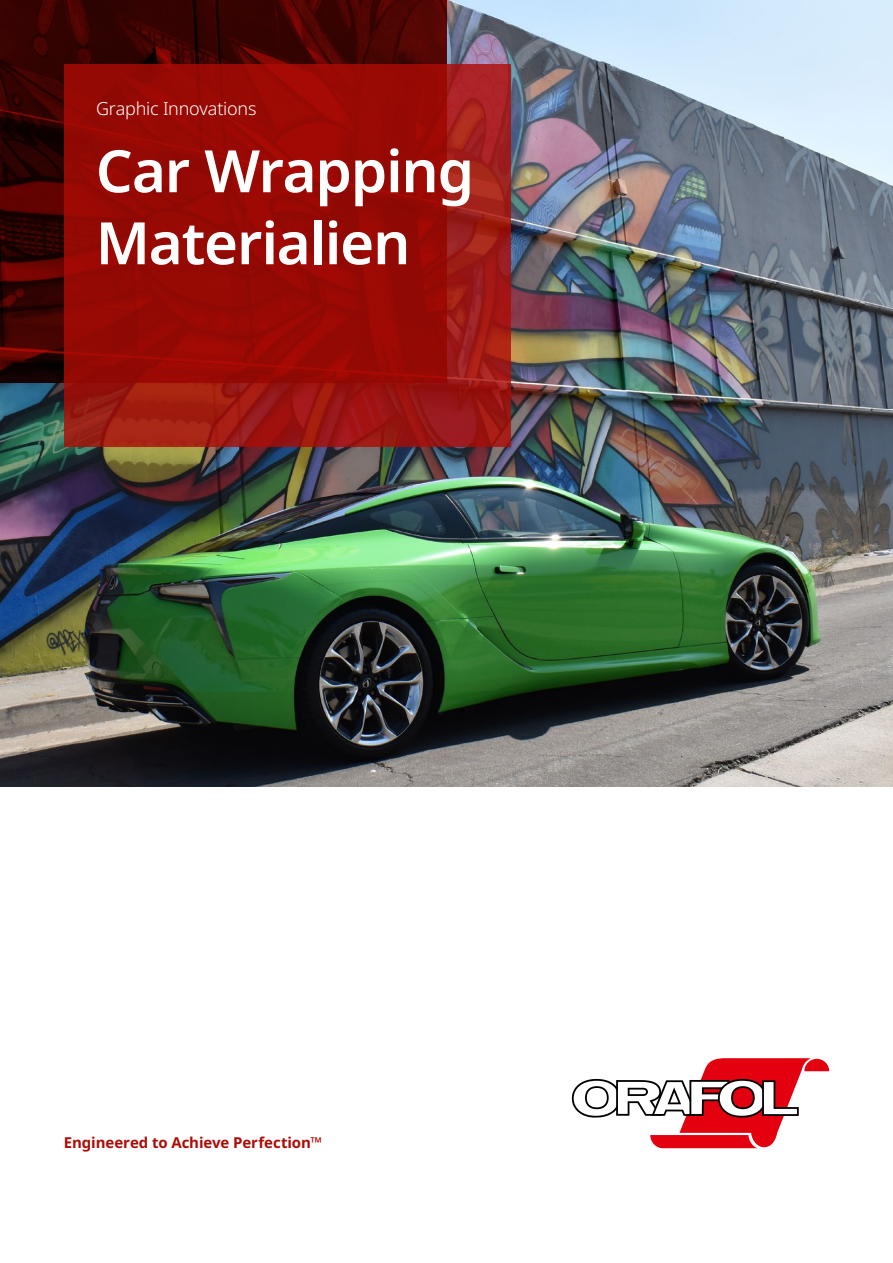
<style>
.page{position:relative;width:893px;height:1263px;background:#fff}
.page>*{position:absolute;margin:0;border:0;box-sizing:border-box;transform-origin:0 0}
.Brochure_Title{font:600 58.5px/72px "Noto Sans";letter-spacing:-.025em;color:#fff}
.Division_Name{font:300 18px "Noto Sans";letter-spacing:-.015em;color:#fff}
.Division_Tagline{font:700 15px "Noto Sans";letter-spacing:-.005em;color:#ae0b05}
</style>
<div class="page">
<img style="left:0;top:0;width:893px;height:787px">
<svg style="left:572px;top:1058px;width:257px;height:91px"></svg>
<svg style="left:0;top:0;width:446px;height:383px;background:#3a0301"></svg>
<svg style="left:64px;top:64px;width:446px;height:382px;background:#990e09"></svg>
<p class="Division_Name" style="left:96px;top:96px;width:162px">Graphic Innovations</p>
<p class="Brochure_Title" style="left:96px;top:136px;width:380px">Car Wrapping<br>Materialien</p>
<p class="Division_Tagline" style="left:64px;top:1132px;width:260px">Engineered to Achieve Perfection™</p>
</div>
